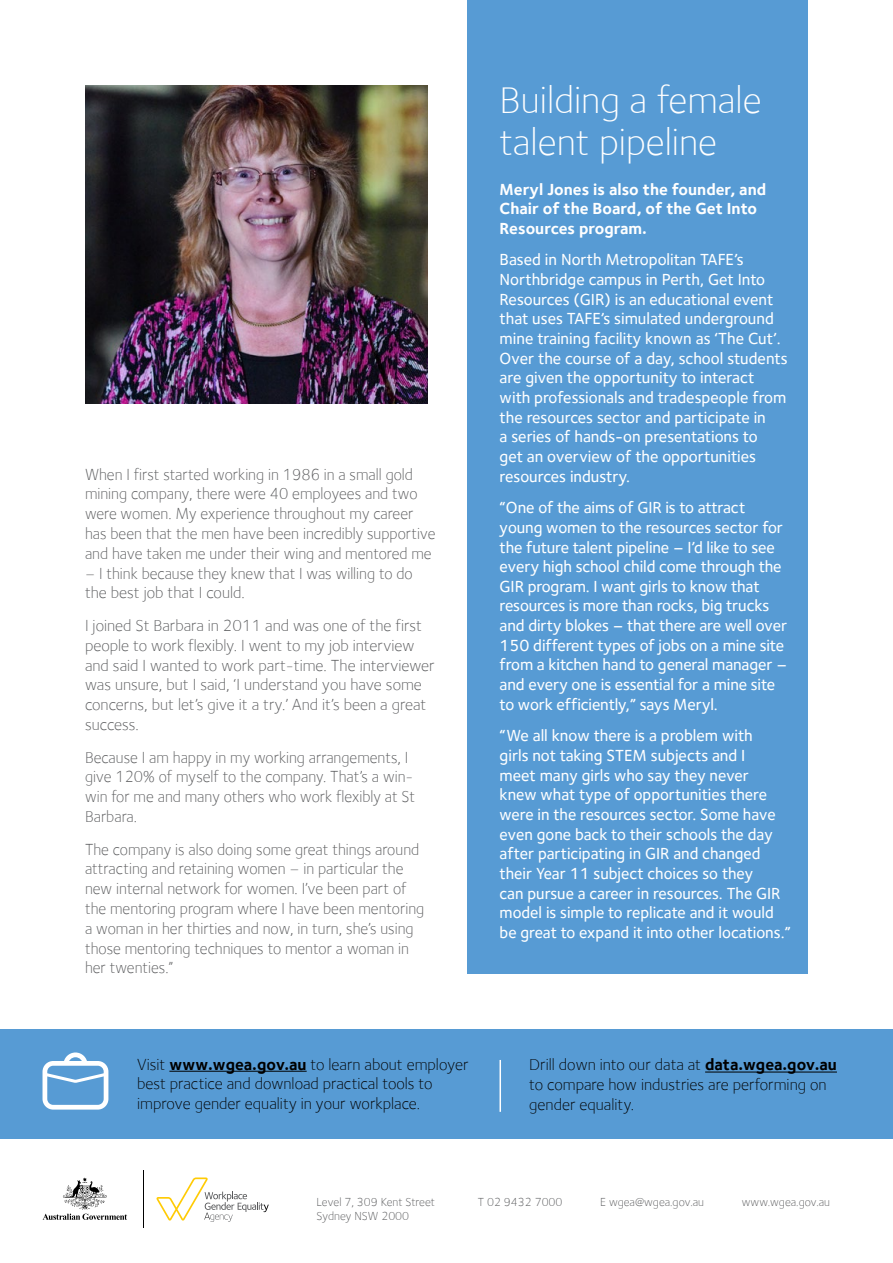
<style>
.page{position:relative;width:893px;height:1263px;background:#fff}
.page>*{position:absolute;margin:0;border:0;box-sizing:border-box;transform-origin:0 0}
.t1{font:300 39px/42px "Foundry Sterling";color:#fff}
.t2{font:500 16.5px/19.6px "Foundry Sterling";color:#fff}
.t3{font:300 16.5px/19.8px "Foundry Sterling";color:#58595b}
.t4{font:300 16.5px/19.8px "Foundry Sterling";color:#000}
.t5{font:700 16.5px/19.6px "Foundry Sterling";color:#fff}
.t6{font:300 12px "Foundry Sterling";color:#58595b}
.s1{font-weight:700}
</style>
<div class="page">
<div style="left:467px;top:0;width:340px;height:973px;background:#579bd4"></div>
<img style="left:85px;top:85px;width:342px;height:319px">
<svg style="left:156px;top:1177px;width:113px;height:45px"></svg>
<svg style="left:43px;top:1177px;width:84px;height:43px"></svg>
<hr style="left:143px;top:1170px;width:1px;height:57px;background:#000">
<div style="left:0;top:1029px;width:893px;height:109px;background:#579bd4"></div>
<hr style="left:705px;top:1071px;width:132px;height:1px;background:#000">
<hr style="left:169px;top:1071px;width:138px;height:1px;background:#000">
<svg style="left:43px;top:1052px;width:65px;height:57px"></svg>
<hr style="left:499px;top:1060px;width:2px;height:52px;background:#fff">
<p class="t3" style="left:85px;top:464px;width:352px">When I first started working in 1986 in a small gold mining company, there were 40 employees and two were women. My experience throughout my career has been that the men have been incredibly supportive and have taken me under their wing and mentored me</p>
<p class="t3" style="left:85px;top:563px;width:329px">– I think because they knew that I was willing to do the best job that I could.</p>
<p class="t3" style="left:85px;top:615px;width:351px">I joined St Barbara in 2011 and was one of the first people to work flexibly. I went to my job interview and said I wanted to work part-time. The interviewer was unsure, but I said, ‘I understand you have some concerns, but let’s give it a try.’ And it’s been a great success.</p>
<p class="t3" style="left:85px;top:747px;width:332px">Because I am happy in my working arrangements, I give 120% of myself to the company. That’s a win&shy;win for me and many others who work flexibly at St Barbara.</p>
<p class="t3" style="left:85px;top:839px;width:341px">The company is also doing some great things around attracting and retaining women – in particular the new internal network for women. I’ve been part of the mentoring program where I have been mentoring a woman in her thirties and now, in turn, she’s using those mentoring techniques to mentor a woman in her twenties.”</p>
<p class="t1" style="left:500px;top:79px;width:264px">Building a female talent pipeline</p>
<p class="t5" style="left:500px;top:179px;width:268px">Meryl Jones is also the founder, and<br>Chair of the Board, of the Get Into<br>Resources program.</p>
<p class="t2" style="left:500px;top:250px;width:289px">Based in North Metropolitan TAFE’s Northbridge campus in Perth, Get Into Resources (GIR) is an educational event that uses TAFE’s simulated underground mine training facility known as ‘The Cut’.<br>Over the course of a day, school students are given the opportunity to interact with professionals and tradespeople from the resources sector and participate in<br>a series of hands-on presentations to<br>get an overview of the opportunities resources industry.</p>
<p class="t2" style="left:500px;top:498px;width:289px">“One of the aims of GIR is to attract young women to the resources sector for the future talent pipeline – I’d like to see every high school child come through the GIR program. I want girls to know that resources is more than rocks, big trucks and dirty blokes – that there are well over 150 different types of jobs on a mine site from a kitchen hand to general manager – and every one is essential for a mine site to work efficiently,” says Meryl.</p>
<p class="t2" style="left:500px;top:726px;width:293px">“We all know there is a problem with<br>girls not taking STEM subjects and I<br>meet many girls who say they never<br>knew what type of opportunities there were in the resources sector. Some have even gone back to their schools the day after participating in GIR and changed their Year 11 subject choices so they<br>can pursue a career in resources. The GIR model is simple to replicate and it would be great to expand it into other locations.”</p>
<p class="t4" style="left:137px;top:1054px;width:333px">Visit <span class="s1">www.wgea.gov.au</span> to learn about employer best practice and download practical tools to improve gender equality in your workplace.</p>
<p class="t4" style="left:529px;top:1055px;width:309px">Drill down into our data at <span class="s1">data.wgea.gov.au </span>to compare how industries are performing on gender equality.</p>
<p class="t6" style="left:317px;top:1195px;width:120px">Level 7, 309 Kent Street</p>
<p class="t6" style="left:317px;top:1209px;width:94px">Sydney NSW 2000</p>
<p class="t6" style="left:478px;top:1195px;width:86px">T 02 9432 7000</p>
<p class="t6" style="left:600px;top:1195px;width:105px">E wgea@wgea.gov.au</p>
<p class="t6" style="left:742px;top:1195px;width:90px">www.wgea.gov.au</p>
</div>
